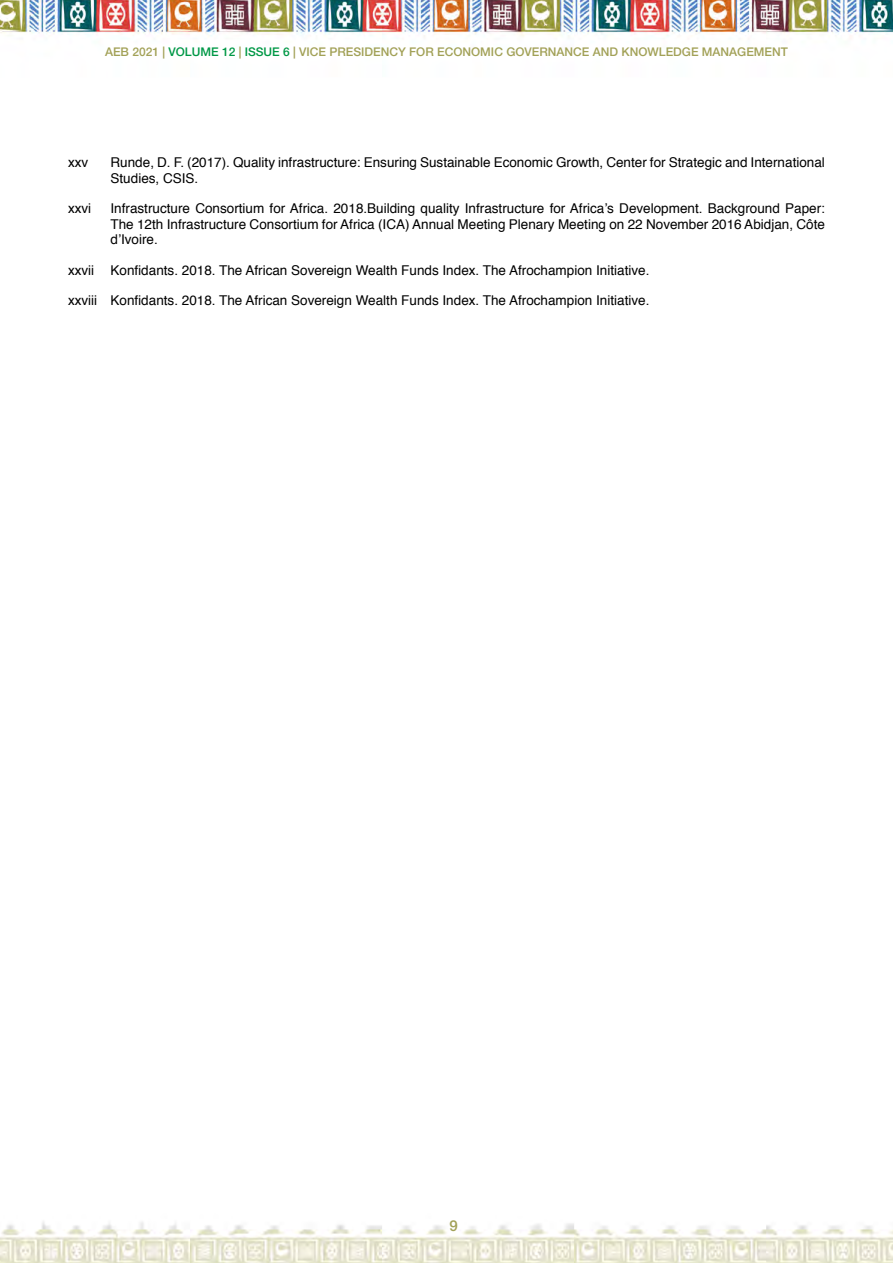
<style>
.page{position:relative;width:893px;height:1263px;background:#fff}
.page>*{position:absolute;margin:0;border:0;box-sizing:border-box;transform-origin:0 0}
.t1{font:500 15px "Helvetica Neue LT Std";color:#a2a157}
.t2{font:13.5px/15.6px "Helvetica";color:#000}
.t3{font:500 12px "Helvetica Neue LT Std";color:#a2a157}
.s1{color:#009846}
</style>
<div class="page">
<img style="left:0;top:0;width:893px;height:1263px">
<p class="t3" style="left:105px;top:45px;width:684px">AEB 2021 | <span class="s1">VOLUME 12</span> | <span class="s1">ISSUE 6</span> | VICE PRESIDENCY FOR ECONOMIC GOVERNANCE AND KNOWLEDGE MANAGEMENT</p>
<p class="t2" style="left:68px;top:155px;width:22px">xxv</p>
<p class="t2" style="left:111px;top:155px;width:716px">Runde, D. F. (2017). Quality infrastructure: Ensuring Sustainable Economic Growth, Center for Strategic and International<br>Studies, CSIS.</p>
<p class="t2" style="left:68px;top:201px;width:25px">xxvi</p>
<p class="t2" style="left:111px;top:201px;width:716px;text-align:justify">Infrastructure Consortium for Africa. 2018.Building quality Infrastructure for Africa’s Development. Background Paper:<br>The 12th Infrastructure Consortium for Africa (ICA) Annual Meeting Plenary Meeting on 22 November 2016 Abidjan, Côte d’Ivoire.</p>
<p class="t2" style="left:68px;top:263px;width:583px">xxvii Konfidants. 2018. The African Sovereign Wealth Funds Index. The Afrochampion Initiative.</p>
<p class="t2" style="left:68px;top:293px;width:583px">xxviii Konfidants. 2018. The African Sovereign Wealth Funds Index. The Afrochampion Initiative.</p>
<p class="t1" style="left:449px;top:1216px;width:10px">9</p>
</div>
